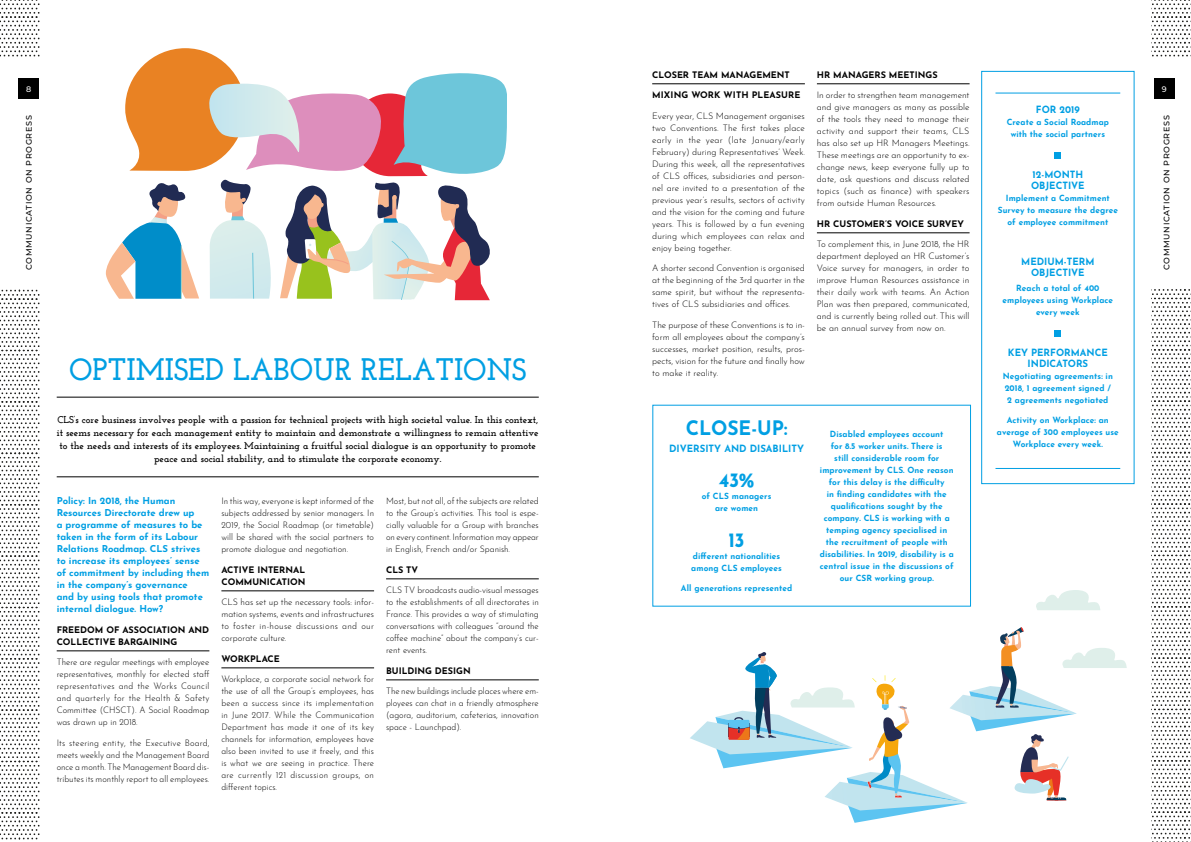
<style>
.page{position:relative;width:1191px;height:842px;background:#fff}
.page>*{position:absolute;margin:0;border:0;box-sizing:border-box;transform-origin:0 0}
.Titre_partie{font:700 31px "Josefin Slab";color:#009fe3;scale:.96 1}
.Chffre_encadré{font:700 20px "Josefin Sans";color:#009fe3;scale:.96 1}
.Chapo_Grand{font:700 10px/13px "Josefin Slab";color:#000;text-align:center}
.Sous_titre_encadré{font:700 10px/11px "Josefin Sans";color:#009fe3;text-align:center;scale:.96 1}
.Chapo_sous-titre{font:700 9.5px/12px "Josefin Sans";color:#009fe3}
.Texte_ok{font:300 9px/12px "Josefin Sans";color:#000;text-align:justify;scale:.96 1}
.TEXTE{font:300 9px/12px "Josefin Sans";color:#000;text-align:justify}
.Texte_ok-2{font:300 9px/12px "Josefin Sans";color:#000;text-align:justify}
.Sous_titre_soulign{font:700 9px/12px "Josefin Sans";color:#000}
.Intertitre{font:700 9px "Josefin Sans";letter-spacing:.01em;color:#000}
.Texte_encadré{font:700 8.5px/12px "Josefin Sans";letter-spacing:.01em;color:#009fe3;text-align:center}
.t1{font:500 8px "Montserrat";letter-spacing:.09em;color:#000}
.t2{font:500 8px "Montserrat";color:#fff}
</style>
<div class="page">
<svg style="left:0;top:0;width:40px;height:57px"></svg>
<svg style="left:1151px;top:0;width:40px;height:57px"></svg>
<svg style="left:0;top:289px;width:40px;height:551px"></svg>
<svg style="left:1151px;top:289px;width:40px;height:553px"></svg>
<div style="left:1154px;top:78px;width:20px;height:20px;background:#000"></div>
<div style="left:18px;top:78px;width:21px;height:20px;background:#000"></div>
<hr style="left:57px;top:397px;width:482px;height:1px;background:#000">
<hr style="left:57px;top:476px;width:482px;height:1px;background:#000">
<hr style="left:57px;top:650px;width:152px;height:1px;background:#000">
<hr style="left:221px;top:590px;width:153px;height:1px;background:#000">
<hr style="left:221px;top:667px;width:153px;height:1px;background:#000">
<hr style="left:386px;top:578px;width:153px;height:1px;background:#000">
<hr style="left:386px;top:679px;width:153px;height:1px;background:#000">
<hr style="left:652px;top:83px;width:153px;height:1px;background:#000">
<hr style="left:817px;top:83px;width:152px;height:1px;background:#000">
<hr style="left:817px;top:232px;width:152px;height:1px;background:#000">
<hr style="left:995px;top:93px;width:125px;height:1px;background:#009fe3">
<div style="left:1054px;top:152px;width:7px;height:7px;background:#009fe3"></div>
<div style="left:1054px;top:330px;width:7px;height:6px;background:#009fe3"></div>
<hr style="left:995px;top:468px;width:125px;height:1px;background:#009fe3">
<div style="left:981px;top:71px;width:153px;height:413px;border:1px solid #009fe3"></div>
<svg style="left:106px;top:48px;width:401px;height:252px"></svg>
<img style="left:1036px;top:590px;width:64px;height:20px">
<img style="left:1077px;top:648px;width:49px;height:20px">
<img style="left:690px;top:721px;width:25px;height:28px">
<svg style="left:715px;top:627px;width:362px;height:196px"></svg>
<img style="left:1013px;top:779px;width:38px;height:15px">
<p class="Sous_titre_soulign" style="left:652px;top:67px;width:139px">CLOSER TEAM MANAGEMENT</p>
<p class="Intertitre" style="left:652px;top:87px;width:150px">MIXING WORK WITH PLEASURE</p>
<p class="TEXTE" style="left:652px;top:109px;width:154px">Every year, CLS Management organises two Conventions. The first takes place early in the year (late January/early February) during Representatives’ Week.<br>During this week, all the representatives of CLS offices, subsidiaries and person&shy;nel are invited to a presentation of the previous year’s results, sectors of activity and the vision for the coming and future years. This is followed by a fun evening during which employees can relax and enjoy being together.</p>
<p class="TEXTE" style="left:652px;top:261px;width:154px">A shorter second Convention is organised at the beginning of the 3rd quarter in the same spirit, but without the representa&shy;tives of CLS subsidiaries and offices.</p>
<p class="TEXTE" style="left:652px;top:318px;width:154px">The purpose of these Conventions is to in&shy;form all employees about the company’s successes, market position, results, pros&shy;pects, vision for the future and finally how to make it reality.</p>
<p class="Sous_titre_soulign" style="left:817px;top:67px;width:122px">HR MANAGERS MEETINGS</p>
<p class="TEXTE" style="left:817px;top:88px;width:154px">In order to strengthen team management and give managers as many as possible of the tools they need to manage their activity and support their teams, CLS has also set up HR Managers Meetings.<br>These meetings are an opportunity to ex&shy;change news, keep everyone fully up to date, ask questions and discuss related topics (such as finance) with speakers from outside Human Resources.</p>
<p class="Sous_titre_soulign" style="left:817px;top:216px;width:149px">HR CUSTOMER’S VOICE SURVEY</p>
<p class="Texte_ok-2" style="left:817px;top:237px;width:154px">To complement this, in June 2018, the HR department deployed an HR Customer’s Voice survey for managers, in order to improve Human Resources assistance in their daily work with teams. An Action Plan was then prepared, communicated, and is currently being rolled out. This will be an annual survey from now on.</p>
<p class="t2" style="left:26px;top:84px;width:7px">8</p>
<p class="t2" style="left:1161px;top:84px;width:6px">9</p>
<p class="Sous_titre_encadré" style="left:1036px;top:103px;width:47px">FOR 2019</p>
<p class="Texte_encadré" style="left:1006px;top:115px;width:104px">Create a Social Roadmap with the social partners</p>
<p class="Sous_titre_encadré" style="left:1031px;top:168px;width:57px;text-align:left">12-MONTH<br>OBJECTIVE</p>
<p class="Texte_encadré" style="left:997px;top:191px;width:122px">Implement a Commitment<br>Survey to measure the degree of employee commitment</p>
<p class="Sous_titre_encadré" style="left:1021px;top:255px;width:78px">MEDIUM-TERM<br>OBJECTIVE</p>
<p class="Texte_encadré" style="left:1002px;top:281px;width:112px">Reach a total of 400 employees using Workplace every week</p>
<p class="Sous_titre_encadré" style="left:1008px;top:345px;width:106px">KEY PERFORMANCE<br>INDICATORS</p>
<p class="Texte_encadré" style="left:1002px;top:369px;width:112px">Negotiating agreements: in<br>2018, 1 agreement signed /<br>2 agreements negotiated</p>
<p class="Texte_encadré" style="left:997px;top:413px;width:123px">Activity on Workplace: an average of 300 employees use<br>Workplace every week.</p>
<p class="t1" style="left:23px;top:270px;width:156px;rotate:-90deg">COMMUNICATION ON PROGRESS</p>
<p class="t1" style="left:1161px;top:270px;width:156px;rotate:-90deg">COMMUNICATION ON PROGRESS</p>
<p class="Titre_partie" style="left:69px;top:351px;width:478px">OPTIMISED LABOUR RELATIONS</p>
<p class="Chapo_Grand" style="left:57px;top:413px;width:483px">CLS’s core business involves people with a passion for technical projects with high societal value. In this context, it seems necessary for each management entity to maintain and demonstrate a willingness to remain attentive to the needs and interests of its employees. Maintaining a fruitful social dialogue is an opportunity to promote peace and social stability, and to stimulate the corporate economy.</p>
<p class="Chapo_sous-titre" style="left:57px;top:493px;width:154px">Policy: In 2018, the Human<br>Resources Directorate drew up<br>a programme of measures to be taken in the form of its Labour<br>Relations Roadmap. CLS strives to increase its employees’ sense of commitment by including them in the company’s governance<br>and by using tools that promote internal dialogue. How?</p>
<p class="Sous_titre_soulign" style="left:57px;top:622px;width:154px">FREEDOM OF ASSOCIATION AND<br>COLLECTIVE BARGAINING</p>
<p class="Texte_ok" style="left:57px;top:655px;width:161px">There are regular meetings with employee representatives, monthly for elected staff representatives and the Works Council and quarterly for the Health &amp; Safety Committee (CHSCT). A Social Roadmap was drawn up in 2018.</p>
<p class="Texte_ok" style="left:57px;top:736px;width:161px">Its steering entity, the Executive Board, meets weekly and the Management Board once a month. The Management Board dis&shy;tributes its monthly report to all employees.</p>
<p class="Chffre_encadré" style="left:685px;top:410px;width:107px">CLOSE-UP:</p>
<p class="Sous_titre_encadré" style="left:669px;top:441px;width:142px">DIVERSITY AND DISABILITY</p>
<p class="Chffre_encadré" style="left:719px;top:463px;width:39px">43%</p>
<p class="Texte_encadré" style="left:702px;top:489px;width:71px">of CLS managers are women</p>
<p class="Chffre_encadré" style="left:728px;top:522px;width:19px">13</p>
<p class="Texte_encadré" style="left:691px;top:549px;width:92px;text-align:left">different nationalities among CLS employees</p>
<p class="Texte_encadré" style="left:681px;top:581px;width:113px">All generations represented</p>
<p class="Texte_encadré" style="left:819px;top:427px;width:135px">Disabled employees account<br>for 8.5 worker units. There is<br>still considerable room for improvement by CLS. One reason for this delay is the difficulty<br>in finding candidates with the qualifications sought by the company. CLS is working with a temping agency specialised in the recruitment of people with disabilities. In 2019, disability is a central issue in the discussions of our CSR working group.</p>
<p class="Texte_ok" style="left:221px;top:494px;width:161px">In this way, everyone is kept informed of the subjects addressed by senior managers. In 2019, the Social Roadmap (or timetable) will be shared with the social partners to promote dialogue and negotiation.</p>
<p class="Sous_titre_soulign" style="left:221px;top:562px;width:86px">ACTIVE INTERNAL<br>COMMUNICATION</p>
<p class="Texte_ok-2" style="left:221px;top:595px;width:154px">CLS has set up the necessary tools: infor&shy;mation systems, events and infrastructures to foster in-house discussions and our corporate culture.</p>
<p class="Sous_titre_soulign" style="left:221px;top:651px;width:60px">WORKPLACE</p>
<p class="Texte_ok" style="left:221px;top:672px;width:161px">Workplace, a corporate social network for the use of all the Group’s employees, has been a success since its implementation in June 2017. While the Communication Department has made it one of its key channels for information, employees have also been invited to use it freely, and this is what we are seeing in practice. There are currently 121 discussion groups, on different topics.</p>
<p class="Texte_ok" style="left:386px;top:494px;width:161px">Most, but not all, of the subjects are related to the Group’s activities. This tool is espe&shy;cially valuable for a Group with branches on every continent. Information may appear in English, French and/or Spanish.</p>
<p class="Sous_titre_soulign" style="left:386px;top:562px;width:34px">CLS TV</p>
<p class="Texte_ok" style="left:386px;top:583px;width:161px">CLS TV broadcasts audio-visual messages to the establishments of all directorates in France. This provides a way of stimulating conversations with colleagues “around the coffee machine” about the company’s cur&shy;rent events.</p>
<p class="Sous_titre_soulign" style="left:386px;top:663px;width:86px">BUILDING DESIGN</p>
<p class="Texte_ok" style="left:386px;top:684px;width:161px">The new buildings include places where em&shy;ployees can chat in a friendly atmosphere (agora, auditorium, cafeterias, innovation space - Launchpad).</p>
</div>
